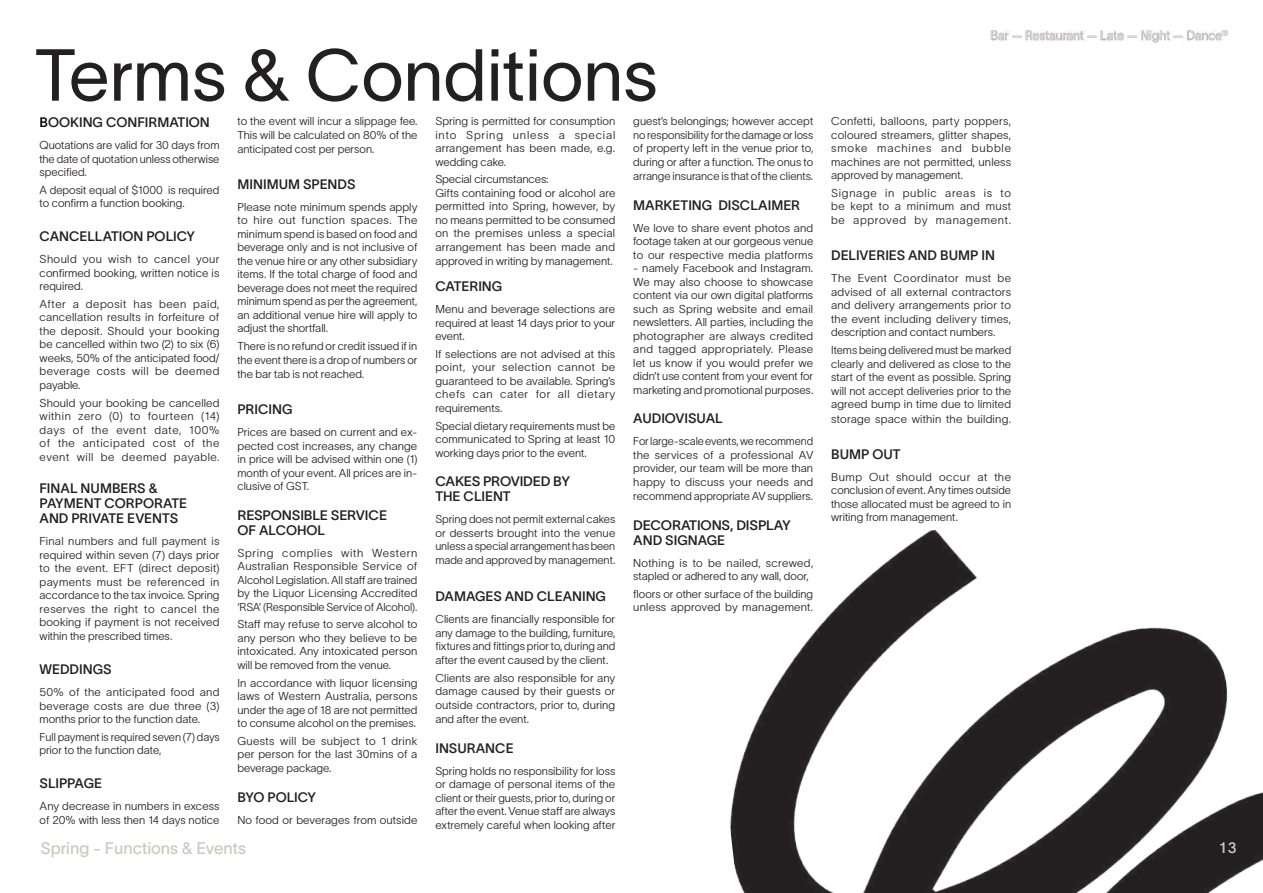
<style>
.page{position:relative;width:1263px;height:893px;background:#fff}
.page>*{position:absolute;margin:0;border:0;box-sizing:border-box;transform-origin:0 0}
.t1{font:72px "TWK Lausanne 300";color:#241f21}
.t2{font:16.5px "TWK Lausanne 400";color:#cfc7bd}
.t3{font:15px "TWK Lausanne 500";color:#cfc7bd}
.t4{font:13.5px/15px "TWK Lausanne 500";color:#241f21}
.t5{font:11.25px/13.5px "TWK Lausanne";color:#241f21;text-align:justify}
.s1{color:#000}
</style>
<div class="page">
<img style="left:730px;top:530px;width:533px;height:363px">
<img style="left:990px;top:29px;width:239px;height:14px">
<h1 class="t1" style="left:35px;top:24px;width:624px">Terms &amp; Conditions</h1>
<p class="t4" style="left:40px;top:114px;width:172px"><span class="s1">B</span>OOKING CONFIRMATION</p>
<p class="t5" style="left:40px;top:138px;width:181px">Quotations are valid for 30 days from the date of quotation unless otherwise specified.</p>
<p class="t5" style="left:40px;top:182px;width:181px">A deposit equal of $1000 is required to confirm a function booking.</p>
<p class="t4" style="left:40px;top:228px;width:157px">CANCELLATION POLICY</p>
<p class="t5" style="left:40px;top:252px;width:181px">Should you wish to cancel your confirmed booking, written notice is required.</p>
<p class="t5" style="left:40px;top:296px;width:181px">After a deposit has been paid, cancellation results in forfeiture of the deposit. Should your booking be cancelled within two (2) to six (6) weeks, 50% of the anticipated food/ beverage costs will be deemed payable.</p>
<p class="t5" style="left:40px;top:395px;width:181px">Should your booking be cancelled within zero (0) to fourteen (14) days of the event date, 100% of the anticipated cost of the event will be deemed payable.</p>
<p class="t4" style="left:40px;top:480px;width:149px">FINAL NUMBERS &amp;<br>PAYMENT CORPORATE<br>AND PRIVATE EVENTS</p>
<p class="t5" style="left:40px;top:534px;width:181px">Final numbers and full payment is required within seven (7) days prior to the event. EFT (direct deposit) payments must be referenced in accordance to the tax invoice. Spring reserves the right to cancel the booking if payment is not received within the prescribed times.</p>
<p class="t4" style="left:40px;top:661px;width:73px">WEDDINGS</p>
<p class="t5" style="left:40px;top:685px;width:181px">50% of the anticipated food and beverage costs are due three (3) months prior to the function date.</p>
<p class="t5" style="left:40px;top:729px;width:181px">Full payment is required seven (7) days prior to the function date,</p>
<p class="t4" style="left:40px;top:775px;width:64px">SLIPPAGE</p>
<p class="t5" style="left:40px;top:798px;width:181px">Any decrease in numbers in excess of 20% with less then 14 days notice</p>
<p class="t5" style="left:237px;top:113px;width:181px;line-height:14px">to the event will incur a slippage fee.<br>This will be calculated on 80% of the anticipated cost per person.</p>
<p class="t4" style="left:237px;top:176px;width:120px">MINIMUM SPENDS</p>
<p class="t5" style="left:237px;top:199px;width:181px">Please note minimum spends apply to hire out function spaces. The minimum spend is based on food and beverage only and is not inclusive of the venue hire or any other subsidiary items. If the total charge of food and beverage does not meet the required minimum spend as per the agreement, an additional venue hire will apply to adjust the shortfall.</p>
<p class="t5" style="left:237px;top:338px;width:181px;line-height:14px">There is no refund or credit issued if in the event there is a drop of numbers or the bar tab is not reached.</p>
<p class="t4" style="left:237px;top:401px;width:57px">PRICING</p>
<p class="t5" style="left:237px;top:425px;width:181px">Prices are based on current and ex&shy;pected cost increases, any change in price will be advised within one (1) month of your event. All prices are in&shy;clusive of GST.</p>
<p class="t4" style="left:237px;top:506px;width:151px">RESPONSIBLE SERVICE<br>OF ALCOHOL</p>
<p class="t5" style="left:237px;top:545px;width:181px">Spring complies with Western Australian Responsible Service of Alcohol Legislation. All staff are trained by the Liquor Licensing Accredited ‘RSA’ (Responsible Service of Alcohol).</p>
<p class="t5" style="left:237px;top:617px;width:181px">Staff may refuse to serve alcohol to any person who they believe to be intoxicated. Any intoxicated person will be removed from the venue.</p>
<p class="t5" style="left:237px;top:675px;width:181px">In accordance with liquor licensing laws of Western Australia, persons under the age of 18 are not permitted to consume alcohol on the premises.</p>
<p class="t5" style="left:237px;top:733px;width:181px">Guests will be subject to 1 drink per person for the last 30mins of a beverage package.</p>
<p class="t4" style="left:237px;top:789px;width:80px">BYO POLICY</p>
<p class="t5" style="left:237px;top:812px;width:181px">No food or beverages from outside</p>
<p class="t5" style="left:435px;top:114px;width:181px">Spring is permitted for consumption into Spring unless a special arrangement has been made, e.g. wedding cake.</p>
<p class="t5" style="left:435px;top:172px;width:181px;text-align:left">Special circumstances:<br>Gifts containing food or alcohol are permitted into Spring, however, by no means permitted to be consumed on the premises unless a special arrangement has been made and approved in writing by management.</p>
<p class="t4" style="left:435px;top:278px;width:68px">CATERING</p>
<p class="t5" style="left:435px;top:302px;width:181px">Menu and beverage selections are required at least 14 days prior to your event.</p>
<p class="t5" style="left:435px;top:346px;width:181px">If selections are not advised at this point, your selection cannot be guaranteed to be available. Spring’s chefs can cater for all dietary requirements.</p>
<p class="t5" style="left:435px;top:418px;width:181px">Special dietary requirements must be communicated to Spring at least 10 working days prior to the event.</p>
<p class="t4" style="left:435px;top:473px;width:136px">CAKES PROVIDED BY<br>THE CLIENT</p>
<p class="t5" style="left:435px;top:511px;width:181px">Spring does not permit external cakes or desserts brought into the venue unless a special arrangement has been made and approved by management.</p>
<p class="t4" style="left:435px;top:588px;width:172px">DAMAGES AND CLEANING</p>
<p class="t5" style="left:435px;top:612px;width:182px">Clients are financially responsible for any damage to the building, furniture, fixtures and fittings prior to, during and after the event caused by the client.</p>
<p class="t5" style="left:435px;top:670px;width:181px">Clients are also responsible for any damage caused by their guests or outside contractors, prior to, during and after the event.</p>
<p class="t4" style="left:435px;top:739px;width:80px">INSURANCE</p>
<p class="t5" style="left:435px;top:763px;width:181px">Spring holds no responsibility for loss or damage of personal items of the client or their guests, prior to, during or after the event. Venue staff are always extremely careful when looking after</p>
<p class="t5" style="left:633px;top:113px;width:181px">guest’s belongings; however accept no responsibility for the damage or loss of property left in the venue prior to, during or after a function. The onus to arrange insurance is that of the clients.</p>
<p class="t4" style="left:633px;top:197px;width:168px">MARKETING DISCLAIMER</p>
<p class="t5" style="left:633px;top:220px;width:181px">We love to share event photos and footage taken at our gorgeous venue to our respective media platforms</p>
<p class="t5" style="left:633px;top:261px;width:181px">- namely Facebook and Instagram.<br>We may also choose to showcase content via our own digital platforms such as Spring website and email newsletters. All parties, including the photographer are always credited and tagged appropriately. Please let us know if you would prefer we didn’t use content from your event for marketing and promotional purposes.</p>
<p class="t4" style="left:633px;top:410px;width:91px">AUDIOVISUAL</p>
<p class="t5" style="left:633px;top:434px;width:182px">For large-scale events, we recommend the services of a professional AV provider, our team will be more than happy to discuss your needs and recommend appropriate AV suppliers.</p>
<p class="t4" style="left:633px;top:516px;width:159px">DECORATIONS, DISPLAY<br>AND SIGNAGE</p>
<p class="t5" style="left:633px;top:555px;width:181px">Nothing is to be nailed, screwed, stapled or adhered to any wall, door,</p>
<p class="t5" style="left:633px;top:586px;width:181px">floors or other surface of the building unless approved by management.</p>
<p class="t5" style="left:831px;top:114px;width:181px">Confetti, balloons, party poppers, coloured streamers, glitter shapes, smoke machines and bubble machines are not permitted, unless approved by management.</p>
<p class="t5" style="left:831px;top:185px;width:181px">Signage in public areas is to be kept to a minimum and must be approved by management.</p>
<p class="t4" style="left:831px;top:247px;width:165px">DELIVERIES AND BUMP IN</p>
<p class="t5" style="left:831px;top:271px;width:181px">The Event Coordinator must be advised of all external contractors and delivery arrangements prior to the event including delivery times, description and contact numbers.</p>
<p class="t5" style="left:831px;top:343px;width:182px">Items being delivered must be marked clearly and delivered as close to the start of the event as possible. Spring will not accept deliveries prior to the agreed bump in time due to limited storage space within the building.</p>
<p class="t4" style="left:831px;top:445px;width:71px">BUMP OUT</p>
<p class="t5" style="left:831px;top:469px;width:181px">Bump Out should occur at the conclusion of event. Any times outside those allocated must be agreed to in writing from management.</p>
<h2 class="t2" style="left:41px;top:837px;width:207px">Spring - Functions &amp; Events</h2>
<h3 class="t3" style="left:1219px;top:837px;width:18px">13</h3>
</div>
